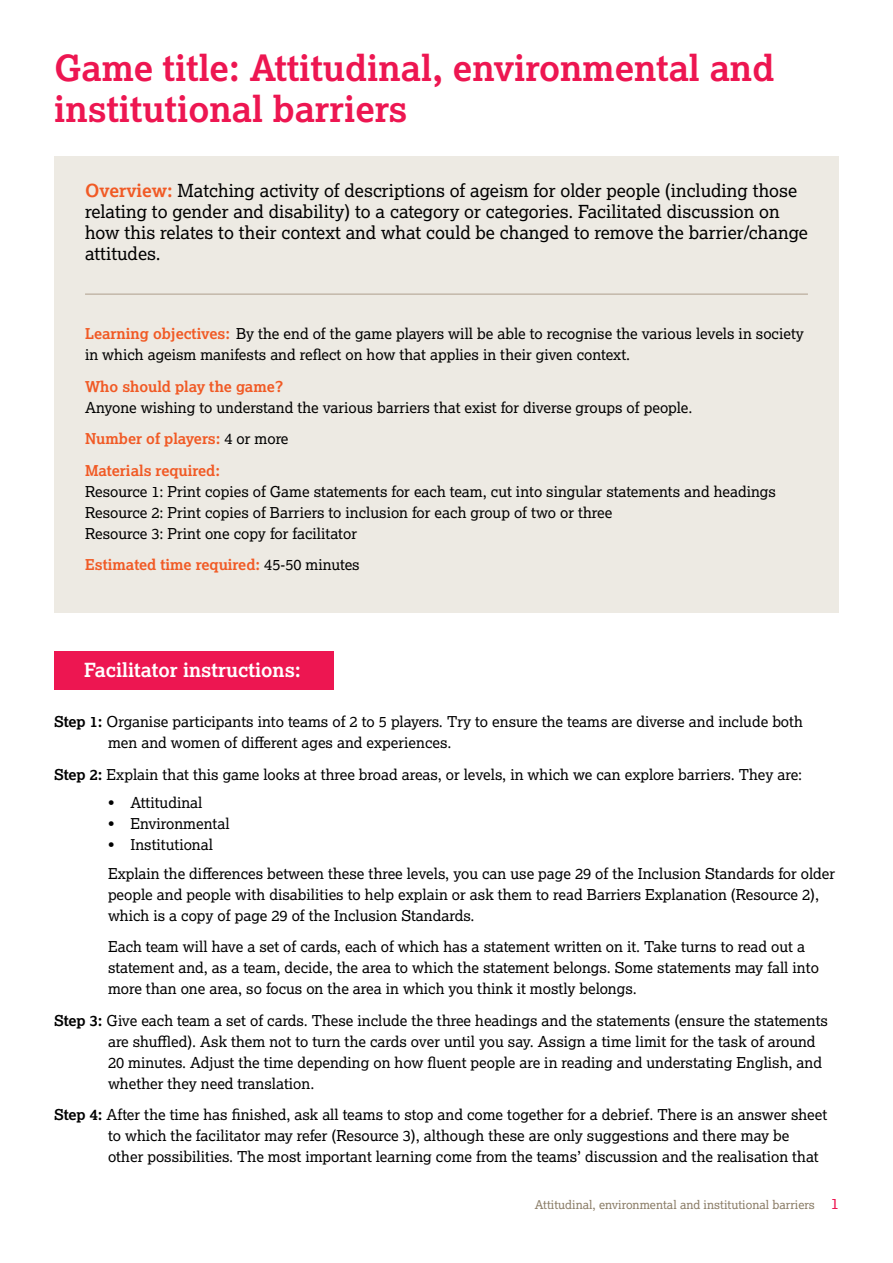
<style>
.page{position:relative;width:893px;height:1263px;background:#fff}
.page>*{position:absolute;margin:0;border:0;box-sizing:border-box;transform-origin:0 0}
.t1{font:700 36px/40.5px "Lexia";color:#ed1651}
.t2{font:700 19.5px "Lexia";color:#fff}
.t3{font:18px/21px "Lexia";color:#000}
.t4{font:15px/21px "Lexia";color:#000}
.t5{font:700 15px "Lexia";color:#f15a25}
.t6{font:12px "Lexia";color:#8a7c66}
.s1{font-weight:700;color:#f15a25}
.s2{font-weight:400;color:#000}
.s3{font-weight:700}
.s4{font-size:15px;color:#ed1651}
</style>
<div class="page">
<div style="left:54px;top:156px;width:785px;height:456px;background:#edeae3"></div>
<div style="left:54px;top:651px;width:279px;height:38px;background:#ed1651"></div>
<hr style="left:85px;top:293px;width:723px;height:2px;background:#c3b8a9">
<h1 class="t1" style="left:54px;top:47px;width:722px">Game title: Attitudinal, environmental and institutional barriers</h1>
<p class="t3" style="left:85px;top:180px;width:724px"><span class="s1">Overview:</span> Matching activity of descriptions of ageism for older people (including those relating to gender and disability) to a category or categories. Facilitated discussion on how this relates to their context and what could be changed to remove the barrier/change attitudes.</p>
<p class="t4" style="left:85px;top:323px;width:720px"><span class="s1">Learning objectives:</span> By the end of the game players will be able to recognise the various levels in society in which ageism manifests and reflect on how that applies in their given context.</p>
<p class="t5" style="left:85px;top:377px;width:200px">Who should play the game?</p>
<p class="t4" style="left:85px;top:391px;width:609px;line-height:31.5px">Anyone wishing to understand the various barriers that exist for diverse groups of people.<br><span class="s1">Number of players:</span> 4 or more<br><span class="s1">Materials required:</span></p>
<p class="t4" style="left:85px;top:480px;width:692px">Resource 1: Print copies of Game statements for each team, cut into singular statements and headings<br>Resource 2: Print copies of Barriers to inclusion for each group of two or three<br>Resource 3: Print one copy for facilitator</p>
<p class="t5" style="left:85px;top:555px;width:276px">Estimated time required: <span class="s2">45-50 minutes</span></p>
<h2 class="t2" style="left:84px;top:657px;width:218px">Facilitator instructions:</h2>
<p class="t4" style="left:108px;top:711px;width:696px;text-indent:-54px"><span class="s3">Step 1:</span> Organise participants into teams of 2 to 5 players. Try to ensure the teams are diverse and include both men and women of different ages and experiences.</p>
<p class="t4" style="left:54px;top:763px;width:750px"><span class="s3">Step 2:</span> Explain that this game looks at three broad areas, or levels, in which we can explore barriers. They are:</p>
<p class="t4" style="left:108px;top:792px;width:96px">• Attitudinal</p>
<p class="t4" style="left:108px;top:813px;width:123px">• Environmental</p>
<p class="t4" style="left:108px;top:830px;width:729px;line-height:28.5px">• Institutional<br>Explain the differences between these three levels, you can use page 29 of the Inclusion Standards for older</p>
<p class="t4" style="left:108px;top:883px;width:713px">people and people with disabilities to help explain or ask them to read Barriers Explanation (Resource 2), which is a copy of page 29 of the Inclusion Standards.</p>
<p class="t4" style="left:108px;top:936px;width:712px">Each team will have a set of cards, each of which has a statement written on it. Take turns to read out a statement and, as a team, decide, the area to which the statement belongs. Some statements may fall into more than one area, so focus on the area in which you think it mostly belongs.</p>
<p class="t4" style="left:108px;top:1009px;width:721px;text-indent:-54px"><span class="s3">Step 3:</span> Give each team a set of cards. These include the three headings and the statements (ensure the statements are shuffled). Ask them not to turn the cards over until you say. Assign a time limit for the task of around 20 minutes. Adjust the time depending on how fluent people are in reading and understating English, and whether they need translation.</p>
<p class="t4" style="left:108px;top:1104px;width:721px;text-indent:-54px"><span class="s3">Step 4:</span> After the time has finished, ask all teams to stop and come together for a debrief. There is an answer sheet to which the facilitator may refer (Resource 3), although these are only suggestions and there may be other possibilities. The most important learning come from the teams’ discussion and the realisation that</p>
<p class="t6" style="left:535px;top:1197px;width:305px">Attitudinal, environmental and institutional barriers <span class="s4">1</span></p>
</div>
